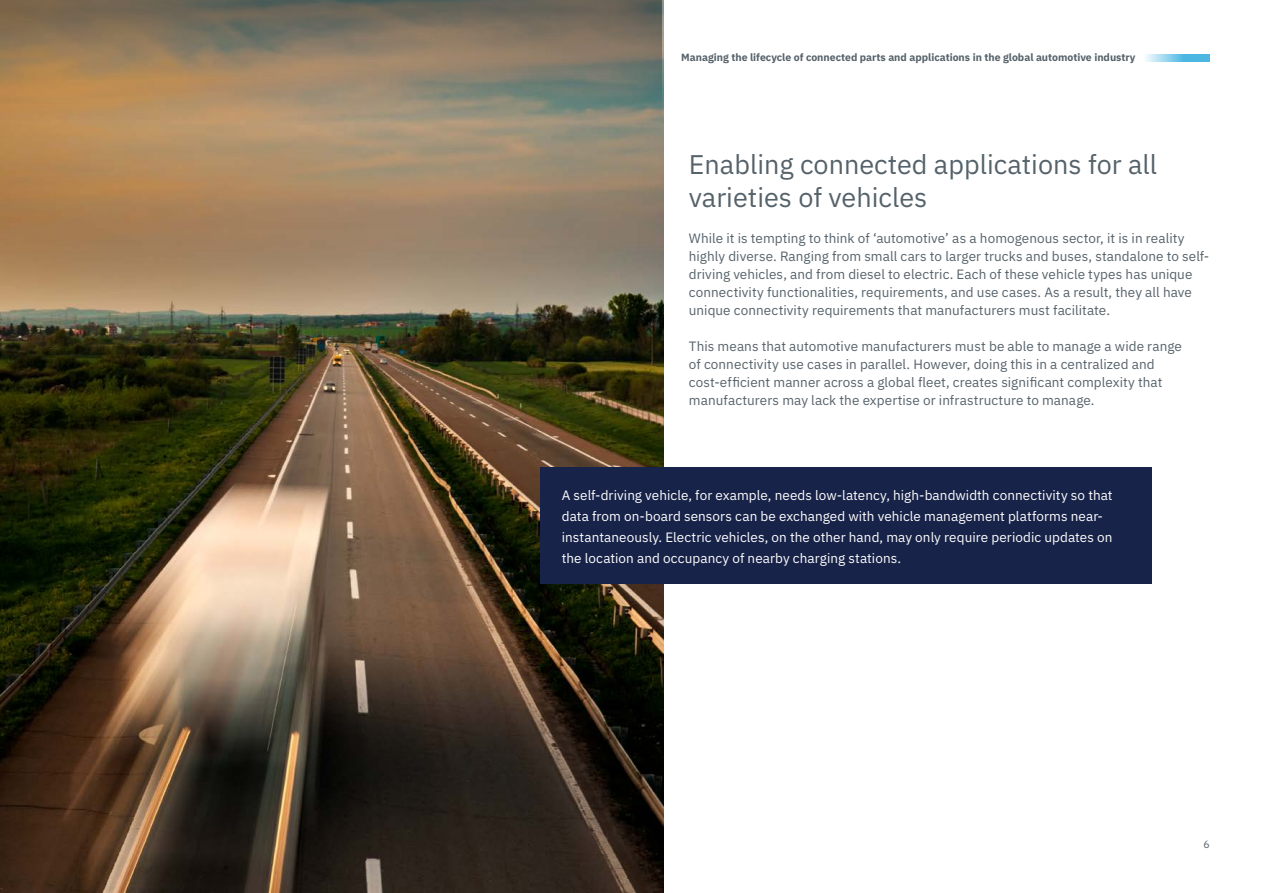
<style>
.page{position:relative;width:1263px;height:893px;background:#fff}
.page>*{position:absolute;margin:0;border:0;box-sizing:border-box;transform-origin:0 0}
.t1{font:27px/32.4px "IBM Plex Sans";color:#55626a}
.t2{font:13.5px/18px "IBM Plex Sans";letter-spacing:.005em;color:#55626a}
.t3{font:13.5px/21px "IBM Plex Sans";letter-spacing:.005em;color:#fff}
.t4{font:700 10.5px "IBM Plex Sans";color:#55626a}
.t5{font:10.5px "IBM Plex Sans";color:#55626a}
</style>
<div class="page">
<img style="left:0;top:0;width:663px;height:893px">
<div style="left:540px;top:468px;width:612px;height:116px;background:#182349"></div>
<svg style="left:0;top:0;width:661px;height:153px;background:#938166"></svg>
<svg style="left:1146px;top:54px;width:64px;height:7px"></svg>
<p class="t4" style="left:681px;top:49px;width:456px">Managing the lifecycle of connected parts and applications in the global automotive industry</p>
<h1 class="t1" style="left:689px;top:146px;width:470px">Enabling connected applications for all varieties of vehicles</h1>
<p class="t2" style="left:689px;top:228px;width:522px">While it is tempting to think of ‘automotive’ as a homogenous sector, it is in reality highly diverse. Ranging from small cars to larger trucks and buses, standalone to self&shy;driving vehicles, and from diesel to electric. Each of these vehicle types has unique connectivity functionalities, requirements, and use cases. As a result, they all have unique connectivity requirements that manufacturers must facilitate.</p>
<p class="t2" style="left:689px;top:336px;width:495px">This means that automotive manufacturers must be able to manage a wide range of connectivity use cases in parallel. However, doing this in a centralized and cost-efficient manner across a global fleet, creates significant complexity that manufacturers may lack the expertise or infrastructure to manage.</p>
<p class="t3" style="left:562px;top:483px;width:552px">A self-driving vehicle, for example, needs low-latency, high-bandwidth connectivity so that data from on-board sensors can be exchanged with vehicle management platforms near&shy;instantaneously. Electric vehicles, on the other hand, may only require periodic updates on the location and occupancy of nearby charging stations.</p>
<p class="t5" style="left:1203px;top:836px;width:8px">6</p>
</div>
